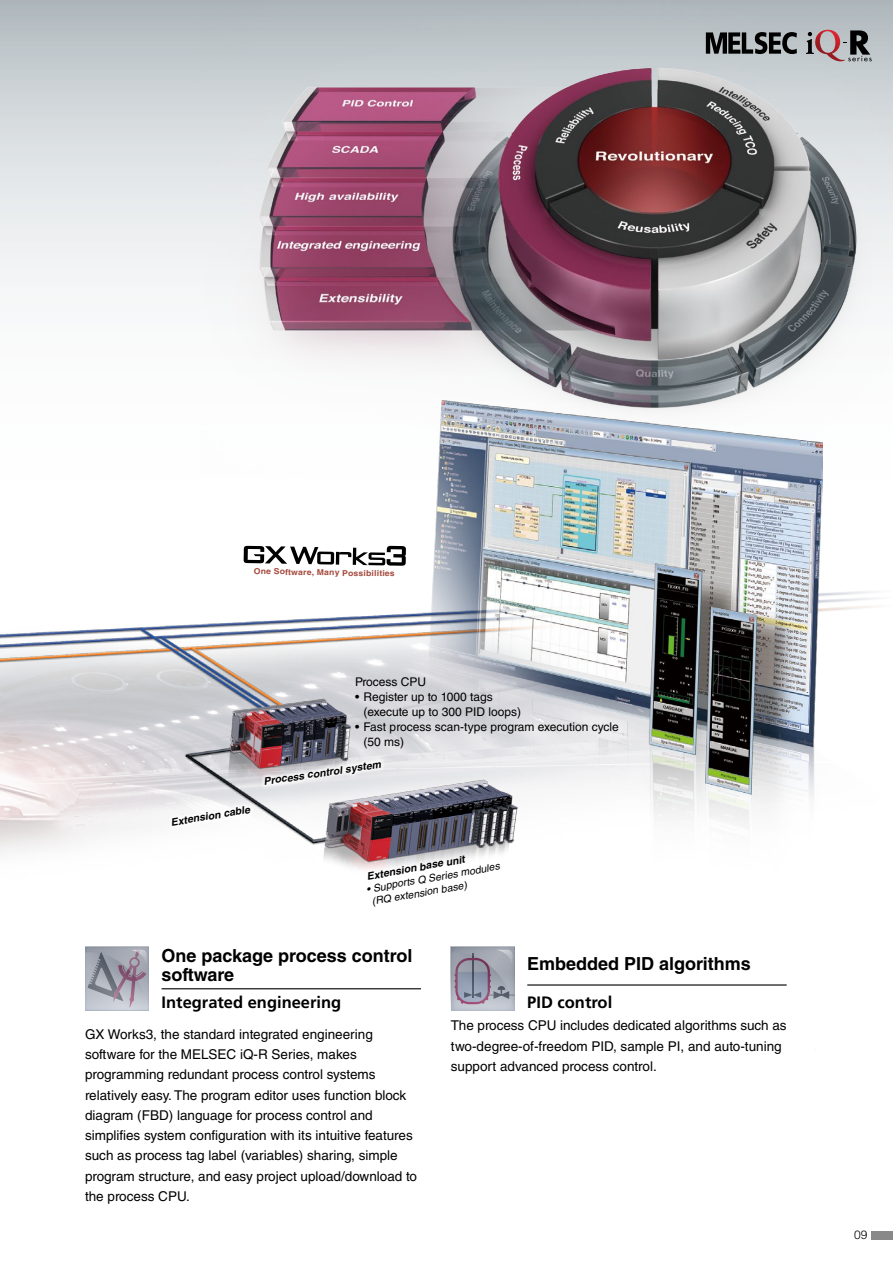
<style>
.page{position:relative;width:893px;height:1263px;background:#fff}
.page>*{position:absolute;margin:0;border:0;box-sizing:border-box;transform-origin:0 0}
.t1{font:700 18px/19.8px "Helvetica LT Std";color:#000}
.t2{font:700 16.5px "Frutiger LT Std";color:#000}
.t3{font:13.5px/20.2px "Helvetica LT Std";color:#000}
.t4{font:12px/15px "Helvetica LT Std";color:#000}
.t5{font:300 12px "Helvetica LT Std";color:#000}
.t6{font:italic 10.35px/12.9px "Helvetica LT Std";color:#000}
.t7{font:italic 700 10.35px "Helvetica LT Std";color:#000}
.t8{font:italic 700 10.2px "Helvetica LT Std";color:#000}
.t9{font:700 8.25px "Helvetica LT Std";color:#a4493d;scale:1.05 1}
</style>
<div class="page">
<img style="left:0;top:51px;width:893px;height:1189px">
<img style="left:430px;top:400px;width:393px;height:649px">
<svg style="left:244px;top:546px;width:162px;height:20px"></svg>
<img style="left:208px;top:702px;width:230px;height:141px">
<img style="left:116px;top:748px;width:190px;height:136px">
<hr style="left:162px;top:988px;width:259px;height:1px;background:#000">
<svg style="left:85px;top:947px;width:64px;height:63px;background:#a4a3af"></svg>
<hr style="left:527px;top:984px;width:260px;height:1px;background:#000">
<svg style="left:451px;top:947px;width:63px;height:63px;background:#9c9dab"></svg>
<div style="left:872px;top:1231px;width:21px;height:8px;background:#898989"></div>
<svg style="left:706px;top:32px;width:91px;height:22px;background:#515455"></svg>
<svg style="left:806px;top:30px;width:66px;height:31px;background:#928488"></svg>
<p class="t9" style="left:254px;top:566px;width:136px;rotate:1deg">One Software, Many Possibilities</p>
<p class="t4" style="left:355px;top:674px;width:73px">Process CPU</p>
<p class="t4" style="left:364px;top:689px;width:159px;text-indent:-9px">• Register up to 1000 tags (execute up to 300 PID loops)</p>
<p class="t4" style="left:364px;top:719px;width:257px;text-indent:-9px">• Fast process scan-type program execution cycle (50 ms)</p>
<p class="t7" style="left:170px;top:816px;width:81px;rotate:-9deg">Extension cable</p>
<p class="t8" style="left:263px;top:776px;width:120px;rotate:-9deg">Process control system</p>
<p class="t7" style="left:366px;top:870px;width:101px;rotate:-10deg">Extension base unit</p>
<p class="t6" style="left:369px;top:882px;width:133px;text-indent:-3px;rotate:-10deg">• Supports Q Series modules (RQ extension base)</p>
<h1 class="t1" style="left:162px;top:945px;width:253px">One package process control software</h1>
<p class="t2" style="left:162px;top:992px;width:181px">Integrated engineering</p>
<p class="t3" style="left:85px;top:1024px;width:334px">GX Works3, the standard integrated engineering software for the MELSEC iQ-R Series, makes programming redundant process control systems relatively easy. The program editor uses function block diagram (FBD) language for process control and simplifies system configuration with its intuitive features such as process tag label (variables) sharing, simple program structure, and easy project upload/download to the process CPU.</p>
<h1 class="t1" style="left:527px;top:953px;width:225px">Embedded PID algorithms</h1>
<p class="t2" style="left:527px;top:992px;width:86px">PID control</p>
<p class="t3" style="left:451px;top:1015px;width:337px">The process CPU includes dedicated algorithms such as two-degree-of-freedom PID, sample PI, and auto‑tuning support advanced process control.</p>
<p class="t5" style="left:854px;top:1227px;width:15px">09</p>
</div>
